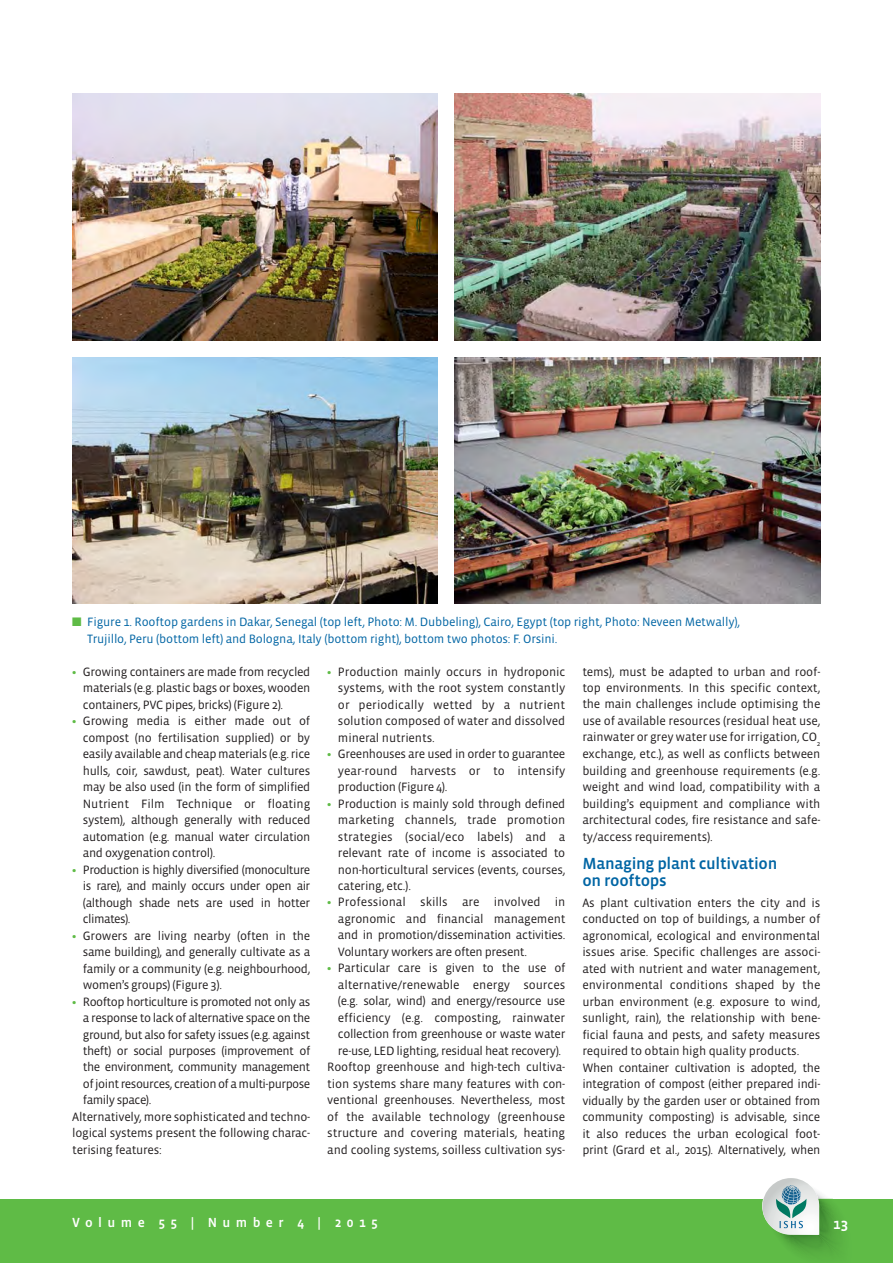
<style>
.page{position:relative;width:893px;height:1263px;background:#fff}
.page>*{position:absolute;margin:0;border:0;box-sizing:border-box;transform-origin:0 0}
.t1{font:500 16.5px/16.5px "Vista Sans OT";letter-spacing:-.015em;color:#0065a4}
.t2{font:500 15px "Vista Sans OT";color:#fff}
.t3{font:500 13.5px "Vista Sans OT";letter-spacing:.4em;color:#fff}
.t4{font:12.3px/16.5px "Vista Sans OT";letter-spacing:-.02em;color:#231f20;text-align:justify}
.t5{font:12.3px "Vista Sans OT";letter-spacing:-.04em;color:#231f20}
.t6{font:12.3px/16.5px "Vista Sans OT";letter-spacing:-.015em;color:#0065a4}
.s1{font-weight:900;color:#5fbb46}
</style>
<div class="page">
<div style="left:0;top:1199px;width:893px;height:64px;background:#5fbb46"></div>
<svg style="left:762px;top:1178px;width:79px;height:78px"></svg>
<img style="left:72px;top:94px;width:366px;height:246px">
<img style="left:455px;top:94px;width:365px;height:246px">
<img style="left:72px;top:357px;width:366px;height:247px">
<img style="left:455px;top:357px;width:365px;height:247px">
<p class="t6" style="left:87px;top:615px;width:654px">Figure 1. Rooftop gardens in Dakar, Senegal (top left, Photo: M. Dubbeling), Cairo, Egypt (top right, Photo: Neveen Metwally),<br>Trujillo, Peru (bottom left) and Bologna, Italy (bottom right), bottom two photos: F. Orsini.</p>
<p class="t4" style="left:83px;top:664px;width:229px;text-indent:-11px"><span class="s1">•</span> Growing containers are made from recycled materials (e.g. plastic bags or boxes, wooden containers, PVC pipes, bricks) (Figure 2).</p>
<p class="t4" style="left:83px;top:713px;width:229px;text-indent:-11px"><span class="s1">•</span> Growing media is either made out of compost (no fertilisation supplied) or by easily available and cheap materials (e.g. rice hulls, coir, sawdust, peat). Water cultures may be also used (in the form of simplified Nutrient Film Technique or floating system), although generally with reduced automation (e.g. manual water circulation and oxygenation control).</p>
<p class="t4" style="left:83px;top:862px;width:229px;text-indent:-11px"><span class="s1">•</span> Production is highly diversified (mono culture is rare), and mainly occurs under open air (although shade nets are used in hotter climates).</p>
<p class="t4" style="left:83px;top:928px;width:229px;text-indent:-11px"><span class="s1">•</span> Growers are living nearby (often in the same building), and generally cultivate as a family or a community (e.g. neighbourhood, women’s groups) (Figure 3).</p>
<p class="t5" style="left:72px;top:996px;width:240px"><span class="s1">•</span> Rooftop horticulture is promoted not only as</p>
<p class="t5" style="left:83px;top:1013px;width:229px">a response to lack of alternative space on the</p>
<p class="t5" style="left:83px;top:1029px;width:229px">ground, but also for safety issues (e.g. against</p>
<p class="t4" style="left:83px;top:1043px;width:229px">theft) or social purposes (improve ment of</p>
<p class="t5" style="left:83px;top:1062px;width:229px">the environment, community management</p>
<p class="t5" style="left:83px;top:1079px;width:229px">of joint resources, creation of a multi-purpose</p>
<p class="t5" style="left:83px;top:1095px;width:70px">family space).</p>
<p class="t4" style="left:72px;top:1109px;width:239px">Alternatively, more sophisticated and techno-</p>
<p class="t4" style="left:72px;top:1126px;width:240px">logical systems present the following charac-</p>
<p class="t4" style="left:72px;top:1142px;width:91px">terising features:</p>
<p class="t4" style="left:338px;top:664px;width:229px;text-indent:-11px"><span class="s1">•</span> Production mainly occurs in hydroponic systems, with the root system constantly or periodically wetted by a nutrient solution composed of water and dissolved mineral nutrients.</p>
<p class="t4" style="left:338px;top:746px;width:229px;text-indent:-11px"><span class="s1">•</span> Greenhouses are used in order to guarantee year-round harvests or to intensify production (Figure 4).</p>
<p class="t4" style="left:338px;top:796px;width:229px;text-indent:-11px"><span class="s1">•</span> Production is mainly sold through defined marketing channels, trade promotion strategies (social/eco labels) and a relevant rate of income is associated to non-horticultural services (events, courses, catering, etc.).</p>
<p class="t4" style="left:338px;top:895px;width:229px;text-indent:-11px"><span class="s1">•</span> Professional skills are involved in agronomic and financial management and in promotion/dissemination activities.<br>Voluntary workers are often present.</p>
<p class="t4" style="left:327px;top:961px;width:240px"><span class="s1">•</span> Particular care is given to the use of</p>
<p class="t4" style="left:338px;top:977px;width:229px">alternative/renewable energy sources</p>
<p class="t4" style="left:338px;top:994px;width:229px">(e.g. solar, wind) and energy/resource use</p>
<p class="t4" style="left:338px;top:1010px;width:229px">efficiency (e.g. composting, rainwater</p>
<p class="t4" style="left:338px;top:1027px;width:229px">collection from greenhouse or waste water</p>
<p class="t4" style="left:338px;top:1043px;width:225px">re-use, LED lighting, residual heat recovery).</p>
<p class="t4" style="left:327px;top:1060px;width:240px">Rooftop greenhouse and high-tech cultiva-</p>
<p class="t4" style="left:327px;top:1076px;width:240px">tion systems share many features with con-</p>
<p class="t4" style="left:327px;top:1093px;width:240px">ventional greenhouses. Nevertheless, most</p>
<p class="t4" style="left:327px;top:1109px;width:240px">of the available technology (greenhouse</p>
<p class="t4" style="left:327px;top:1126px;width:239px">structure and covering materials, heating</p>
<p class="t4" style="left:327px;top:1142px;width:240px">and cooling systems, soilless cultivation sys-</p>
<p class="t4" style="left:582px;top:664px;width:240px">tems), must be adapted to urban and roof&shy;top environments. In this specific context, the main challenges include optimising the use of available resources (residual heat use, rainwater or grey water use for irrigation, CO<sub>2 </sub>exchange, etc.), as well as conflicts between building and greenhouse requirements (e.g. weight and wind load, compatibility with a building’s equipment and compliance with architectural codes, fire resistance and safe&shy;ty/access requirements).</p>
<h1 class="t1" style="left:582px;top:856px;width:197px">Managing plant cultivation on rooftops</h1>
<p class="t4" style="left:582px;top:895px;width:240px;text-align:left">As plant cultivation enters the city and is conducted on top of buildings, a number of agronomical, ecological and environmental issues arise. Specific challenges are associ&shy;ated with nutrient and water management, environmental conditions shaped by the urban environment (e.g. exposure to wind, sunlight, rain), the relationship with bene&shy;ficial fauna and pests, and safety measures required to obtain high quality products.<br>When container cultivation is adopted, the integration of compost (either prepared indi&shy;vidually by the garden user or obtained from community composting) is advisable, since it also reduces the urban ecological foot&shy;print (Grard et al., 2015). Alternatively, when</p>
<p class="t3" style="left:72px;top:1217px;width:307px">Volume 55 | Number 4 | 2015</p>
<p class="t2" style="left:833px;top:1217px;width:16px">13</p>
</div>
